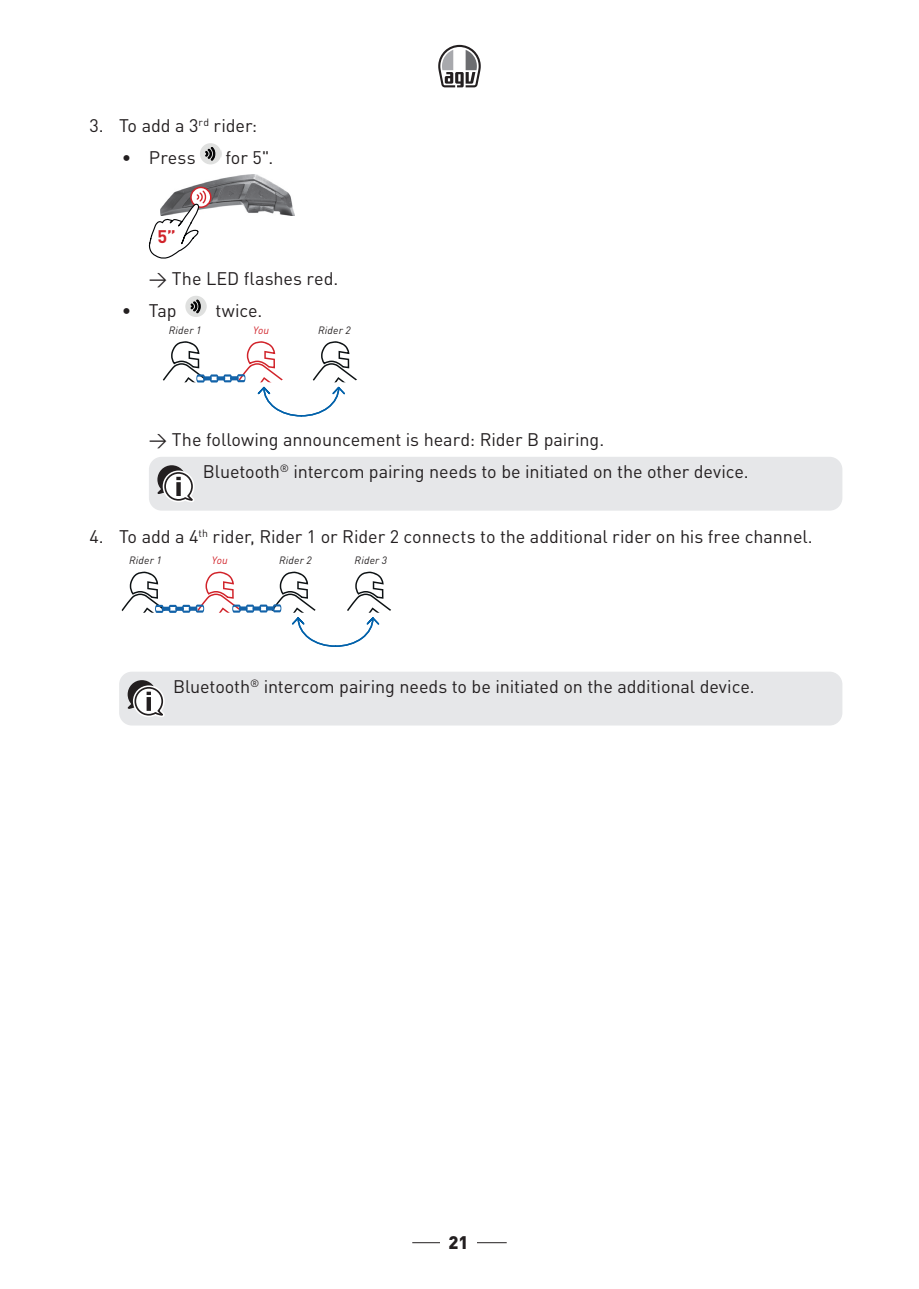
<style>
.page{position:relative;width:919px;height:1289px;background:#fff}
.page>*{position:absolute;margin:0;border:0;box-sizing:border-box;transform-origin:0 0}
._7_Attenzione{font:18px "DIN Pro";letter-spacing:-.005em;color:#231f20}
.Nessuna_spaziatura{font:18px "DIN Pro";letter-spacing:-.005em;color:#231f20}
.t1{font:900 18px "DIN Pro";color:#231f20}
.t2{font:700 18px "DIN Pro";color:#d1232a}
.t3{font:italic 10.5px "DIN Pro";letter-spacing:.02em;color:#231f20}
.t4{font:italic 10.5px "DIN Pro";letter-spacing:-.005em;color:#d1232a}
</style>
<div class="page">
<hr style="left:412px;top:1242px;width:94px;height:1px;background:#231f20">
<div style="left:440px;top:1236px;width:36px;height:12px;background:#fff"></div>
<svg style="left:438px;top:45px;width:42px;height:42px"></svg>
<div style="left:149px;top:457px;width:693px;height:53px;background:#e6e7e9;border-radius:13px"></div>
<div style="left:119px;top:671px;width:723px;height:54px;background:#e6e7e9;border-radius:13px"></div>
<div style="left:200px;top:143px;width:21px;height:21px;background:#dfe0df;border-radius:50%"></div>
<svg style="left:205px;top:147px;width:10px;height:14px"></svg>
<img style="left:180px;top:175px;width:114px;height:41px">
<svg style="left:191px;top:187px;width:20px;height:20px"></svg>
<div style="left:190px;top:187px;width:21px;height:21px;border:2px solid #d1232a;border-radius:50%"></div>
<svg style="left:148px;top:190px;width:58px;height:69px"></svg>
<div style="left:185px;top:296px;width:22px;height:21px;background:#dfe0df;border-radius:50%"></div>
<svg style="left:190px;top:299px;width:11px;height:14px"></svg>
<svg style="left:163px;top:341px;width:194px;height:76px"></svg>
<svg style="left:157px;top:465px;width:37px;height:37px"></svg>
<svg style="left:121px;top:571px;width:270px;height:76px"></svg>
<svg style="left:128px;top:680px;width:37px;height:37px"></svg>
<p class="_7_Attenzione" style="left:89px;top:111px;width:169px">3. To add a 3<sup>rd</sup> rider:</p>
<p class="_7_Attenzione" style="left:122px;top:144px;width:75px">• Press</p>
<p class="_7_Attenzione" style="left:225px;top:144px;width:49px">for 5".</p>
<p class="t2" style="left:157px;top:222px;width:20px">5”</p>
<p class="_7_Attenzione" style="left:149px;top:264px;width:191px">→ The LED flashes red.</p>
<p class="_7_Attenzione" style="left:122px;top:296px;width:56px">• Tap</p>
<p class="_7_Attenzione" style="left:215px;top:296px;width:49px">twice.</p>
<p class="t3" style="left:169px;top:322px;width:34px">Rider 1</p>
<p class="t4" style="left:253px;top:322px;width:18px">You</p>
<p class="t3" style="left:318px;top:322px;width:34px">Rider 2</p>
<p class="Nessuna_spaziatura" style="left:149px;top:425px;width:457px">→ The following announcement is heard: Rider B pairing.</p>
<p class="_7_Attenzione" style="left:203px;top:457px;width:547px">Bluetooth<sup>®</sup> intercom pairing needs to be initiated on the other device.</p>
<p class="_7_Attenzione" style="left:89px;top:522px;width:725px">4. To add a 4<sup>th</sup> rider, Rider 1 or Rider 2 connects to the additional rider on his free channel.</p>
<p class="t3" style="left:129px;top:552px;width:34px">Rider 1</p>
<p class="t4" style="left:212px;top:552px;width:18px">You</p>
<p class="t3" style="left:279px;top:552px;width:34px">Rider 2</p>
<p class="t3" style="left:354px;top:552px;width:34px">Rider 3</p>
<p class="_7_Attenzione" style="left:173px;top:672px;width:583px">Bluetooth<sup>®</sup> intercom pairing needs to be initiated on the additional device.</p>
<p class="t1" style="left:448px;top:1227px;width:22px">21</p>
</div>
